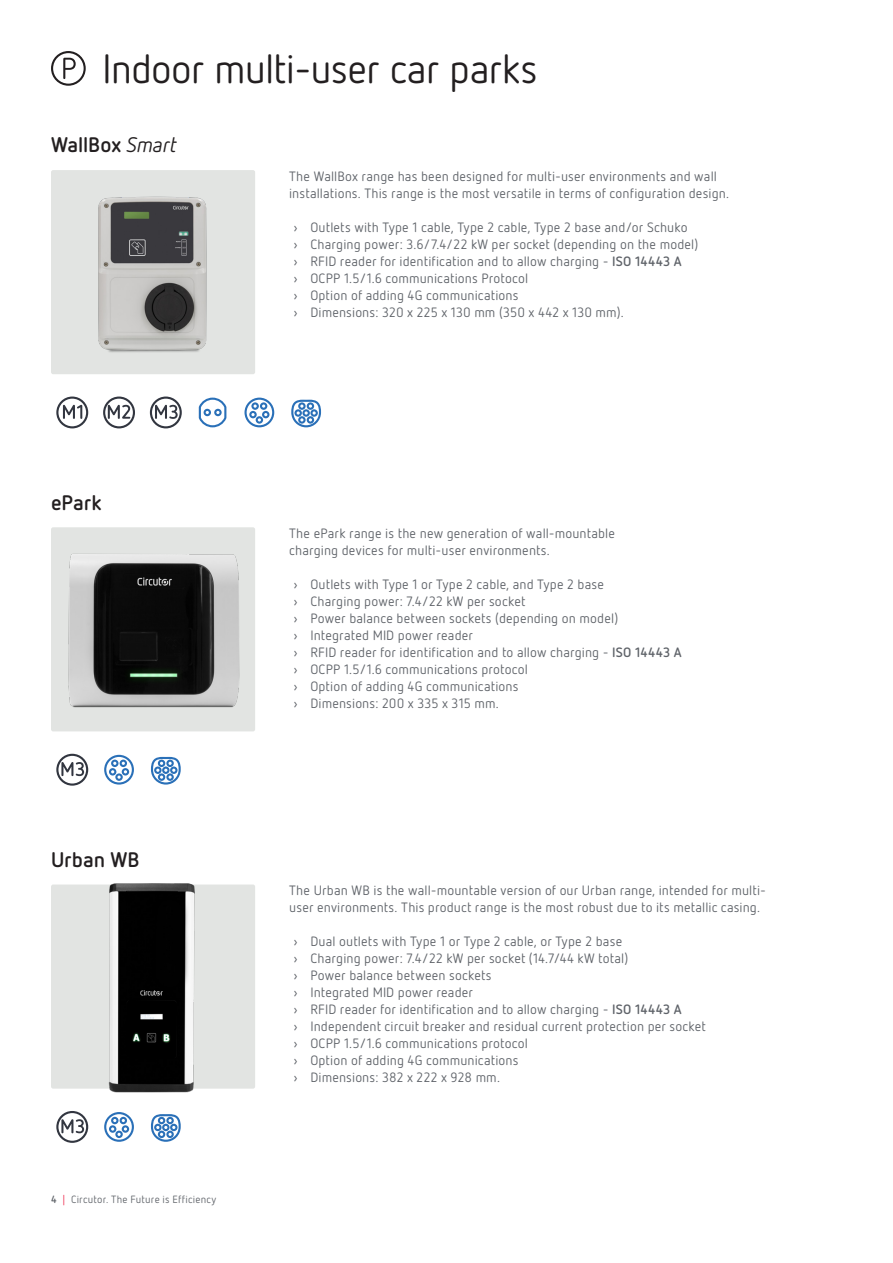
<style>
.page{position:relative;width:893px;height:1263px;background:#fff}
.page>*{position:absolute;margin:0;border:0;box-sizing:border-box;transform-origin:0 0}
.t1{font:40.5px "Netto Pro";letter-spacing:-.025em;color:#231f20}
.H4_2{font:700 21px "Netto Pro";letter-spacing:-.005em;color:#231f20}
.t2{font:13.5px/17px "Netto Pro";letter-spacing:.01em;color:#5f6369}
.t3{font:10.5px "Netto Pro";letter-spacing:.025em;color:#5f6369}
.s1{font-weight:400;font-style:italic}
.s2{font-weight:700}
.s3{color:#ee2d50}
</style>
<div class="page">
<div style="left:51px;top:170px;width:204px;height:204px;background:#e2e4e2;border-radius:2px"></div>
<div style="left:51px;top:527px;width:204px;height:204px;background:#e2e4e2;border-radius:2px"></div>
<div style="left:51px;top:884px;width:204px;height:205px;background:#e2e4e2;border-radius:2px"></div>
<img style="left:98px;top:196px;width:109px;height:157px">
<svg style="left:63px;top:58px;width:13px;height:21px"></svg>
<div style="left:51px;top:51px;width:35px;height:35px;border:2px solid #231f20;border-radius:50%"></div>
<img style="left:77px;top:883px;width:152px;height:210px">
<img style="left:68px;top:553px;width:172px;height:155px">
<svg style="left:199px;top:398px;width:27px;height:29px"></svg>
<svg style="left:244px;top:398px;width:30px;height:29px"></svg>
<svg style="left:104px;top:755px;width:30px;height:29px"></svg>
<svg style="left:291px;top:400px;width:30px;height:27px"></svg>
<svg style="left:151px;top:757px;width:30px;height:27px"></svg>
<svg style="left:56px;top:396px;width:32px;height:32px"></svg>
<svg style="left:103px;top:396px;width:32px;height:32px"></svg>
<svg style="left:150px;top:396px;width:32px;height:32px"></svg>
<svg style="left:56px;top:754px;width:32px;height:32px"></svg>
<svg style="left:104px;top:1112px;width:30px;height:30px"></svg>
<svg style="left:151px;top:1114px;width:30px;height:28px"></svg>
<svg style="left:56px;top:1111px;width:32px;height:32px"></svg>
<h3 class="t1" style="left:102px;top:42px;width:437px">Indoor multi-user car parks</h3>
<p class="H4_2" style="left:51px;top:131px;width:127px">WallBox <span class="s1">Smart</span></p>
<p class="H4_2" style="left:51px;top:488px;width:52px">ePark</p>
<p class="H4_2" style="left:51px;top:845px;width:90px">Urban WB</p>
<p class="t3" style="left:51px;top:1193px;width:167px"><span class="s2">4</span> <span class="s3">|</span> Circutor. The Future is Efficiency</p>
<p class="t2" style="left:289px;top:167px;width:441px">The WallBox range has been designed for multi-user environments and wall installations. This range is the most versatile in terms of configuration design.</p>
<p class="t2" style="left:293px;top:218px;width:396px">› Outlets with Type 1 cable, Type 2 cable, Type 2 base and/or Schuko</p>
<p class="t2" style="left:293px;top:235px;width:406px">› Charging power: 3.6/7.4/22 kW per socket (depending on the model)</p>
<p class="t2" style="left:293px;top:252px;width:390px">› RFID reader for identification and to allow charging - <span class="s2">ISO 14443 A</span></p>
<p class="t2" style="left:293px;top:269px;width:236px">› OCPP 1.5/1.6 communications Protocol</p>
<p class="t2" style="left:293px;top:286px;width:227px">› Option of adding 4G communications</p>
<p class="t2" style="left:293px;top:303px;width:332px">› Dimensions: 320 x 225 x 130 mm (350 x 442 x 130 mm).</p>
<p class="t2" style="left:289px;top:524px;width:327px">The ePark range is the new generation of wall-mountable charging devices for multi-user environments.</p>
<p class="t2" style="left:293px;top:575px;width:312px">› Outlets with Type 1 or Type 2 cable, and Type 2 base</p>
<p class="t2" style="left:293px;top:592px;width:233px">› Charging power: 7.4/22 kW per socket</p>
<p class="t2" style="left:293px;top:609px;width:326px">› Power balance between sockets (depending on model)</p>
<p class="t2" style="left:293px;top:626px;width:181px">› Integrated MID power reader</p>
<p class="t2" style="left:293px;top:643px;width:390px">› RFID reader for identification and to allow charging - <span class="s2">ISO 14443 A</span></p>
<p class="t2" style="left:293px;top:660px;width:236px">› OCPP 1.5/1.6 communications protocol</p>
<p class="t2" style="left:293px;top:677px;width:227px">› Option of adding 4G communications</p>
<p class="t2" style="left:293px;top:694px;width:207px">› Dimensions: 200 x 335 x 315 mm.</p>
<p class="t2" style="left:289px;top:881px;width:478px">The Urban WB is the wall-mountable version of our Urban range, intended for multi&shy;user environments. This product range is the most robust due to its metallic casing.</p>
<p class="t2" style="left:293px;top:932px;width:330px">› Dual outlets with Type 1 or Type 2 cable, or Type 2 base</p>
<p class="t2" style="left:293px;top:949px;width:336px">› Charging power: 7.4/22 kW per socket (14.7/44 kW total)</p>
<p class="t2" style="left:293px;top:966px;width:200px">› Power balance between sockets</p>
<p class="t2" style="left:293px;top:983px;width:181px">› Integrated MID power reader</p>
<p class="t2" style="left:293px;top:1000px;width:390px">› RFID reader for identification and to allow charging - <span class="s2">ISO 14443 A</span></p>
<p class="t2" style="left:293px;top:1017px;width:414px">› Independent circuit breaker and residual current protection per socket</p>
<p class="t2" style="left:293px;top:1034px;width:236px">› OCPP 1.5/1.6 communications protocol</p>
<p class="t2" style="left:293px;top:1051px;width:227px">› Option of adding 4G communications</p>
<p class="t2" style="left:293px;top:1068px;width:208px">› Dimensions: 382 x 222 x 928 mm.</p>
</div>
